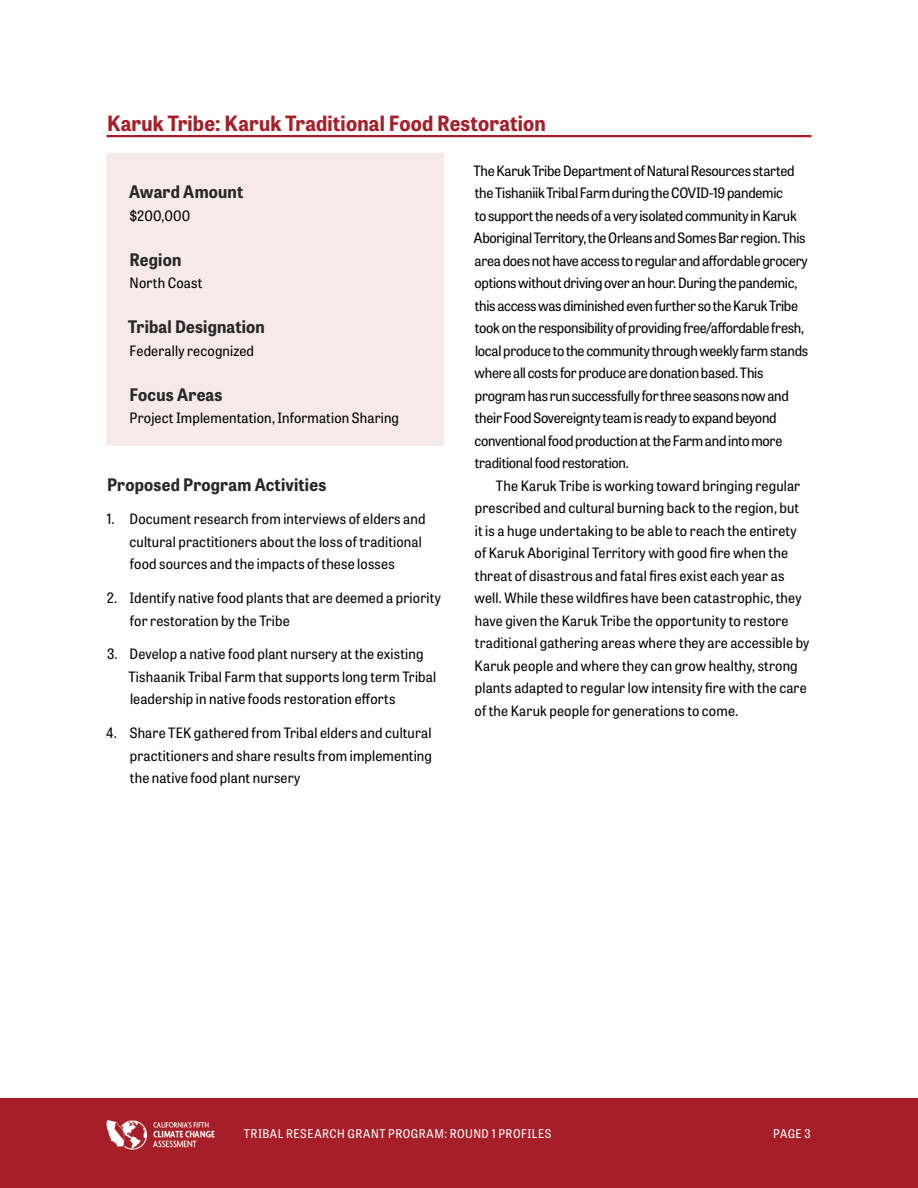
<style>
.page{position:relative;width:918px;height:1188px;background:#fff}
.page>*{position:absolute;margin:0;border:0;box-sizing:border-box;transform-origin:0 0}
._0_-_Header_2{font:700 21px "Tablet Gothic Narrow";letter-spacing:.01em;color:#a61e27}
._0_-_Header_3{font:700 17.25px "Tablet Gothic Narrow";letter-spacing:.01em;color:#292829}
._0_-_First_Paragraph{font:14.25px/22.5px "Tablet Gothic Narrow";letter-spacing:.005em;color:#000}
._0_-_First_Paragraph-2{font:14.25px/22.5px "Tablet Gothic Narrow";letter-spacing:-.02em;color:#000}
.t1{font:12px "Tablet Gothic Narrow";letter-spacing:.04em;color:#fff}
</style>
<div class="page">
<div style="left:0;top:1098px;width:918px;height:90px;background:#a61e27"></div>
<img style="left:106px;top:1120px;width:108px;height:30px">
<hr style="left:106px;top:135px;width:706px;height:2px;background:#a61e27">
<div style="left:106px;top:153px;width:338px;height:293px;background:#f6e9e9"></div>
<h2 class="_0_-_Header_2" style="left:107px;top:108px;width:440px">Karuk Tribe: Karuk Traditional Food Restoration</h2>
<h3 class="_0_-_Header_3" style="left:129px;top:180px;width:116px">Award Amount</h3>
<p class="_0_-_First_Paragraph" style="left:129px;top:204px;width:62px">$200,000</p>
<h3 class="_0_-_Header_3" style="left:130px;top:247px;width:53px">Region</h3>
<p class="_0_-_First_Paragraph" style="left:130px;top:271px;width:74px">North Coast</p>
<h3 class="_0_-_Header_3" style="left:128px;top:315px;width:138px">Tribal Designation</h3>
<p class="_0_-_First_Paragraph" style="left:130px;top:339px;width:126px">Federally recognized</p>
<h3 class="_0_-_Header_3" style="left:130px;top:382px;width:95px">Focus Areas</h3>
<p class="_0_-_First_Paragraph" style="left:130px;top:406px;width:271px">Project Implementation, Information Sharing</p>
<h3 class="_0_-_Header_3" style="left:107px;top:472px;width:221px">Proposed Program Activities</h3>
<p class="_0_-_First_Paragraph" style="left:130px;top:507px;width:297px;text-indent:-23px">1. Document research from interviews of elders and cultural practitioners about the loss of traditional food sources and the impacts of these losses</p>
<p class="_0_-_First_Paragraph" style="left:130px;top:586px;width:312px;text-indent:-23px">2. Identify native food plants that are deemed a priority for restoration by the Tribe</p>
<p class="_0_-_First_Paragraph" style="left:128px;top:642px;width:309px;text-indent:-21px">3. Develop a native food plant nursery at the existing<br>Tishaanik Tribal Farm that supports long term Tribal leadership in native foods restoration efforts</p>
<p class="_0_-_First_Paragraph" style="left:130px;top:721px;width:304px;text-align:justify;text-indent:-24px">4. Share TEK gathered from Tribal elders and cultural practitioners and share results from implementing the native food plant nursery</p>
<p class="_0_-_First_Paragraph-2" style="left:473px;top:159px;width:336px">The Karuk Tribe Department of Natural Resources started the Tishaniik Tribal Farm during the COVID-19 pandemic<br>to support the needs of a very isolated community in Karuk Aboriginal Territory, the Orleans and Somes Bar region. This area does not have access to regular and affordable grocery options without driving over an hour. During the pandemic, this access was diminished even further so the Karuk Tribe took on the responsibility of providing free/affordable fresh, local produce to the community through weekly farm stands where all costs for produce are donation based. This program has run successfully for three seasons now and their Food Sovereignty team is ready to expand beyond conventional food production at the Farm and into more traditional food restoration.</p>
<p class="_0_-_First_Paragraph" style="left:475px;top:474px;width:336px;text-indent:21px">The Karuk Tribe is working toward bringing regular prescribed and cultural burning back to the region, but it is a huge undertaking to be able to reach the entirety of Karuk Aboriginal Territory with good fire when the threat of disastrous and fatal fires exist each year as well. While these wildfires have been catastrophic, they have given the Karuk Tribe the opportunity to restore traditional gathering areas where they are accessible by Karuk people and where they can grow healthy, strong plants adapted to regular low intensity fire with the care of the Karuk people for generations to come.</p>
<p class="t1" style="left:244px;top:1125px;width:309px">TRIBAL RESEARCH GRANT PROGRAM: ROUND 1 PROFILES</p>
<p class="t1" style="left:773px;top:1125px;width:39px">PAGE 3</p>
</div>
